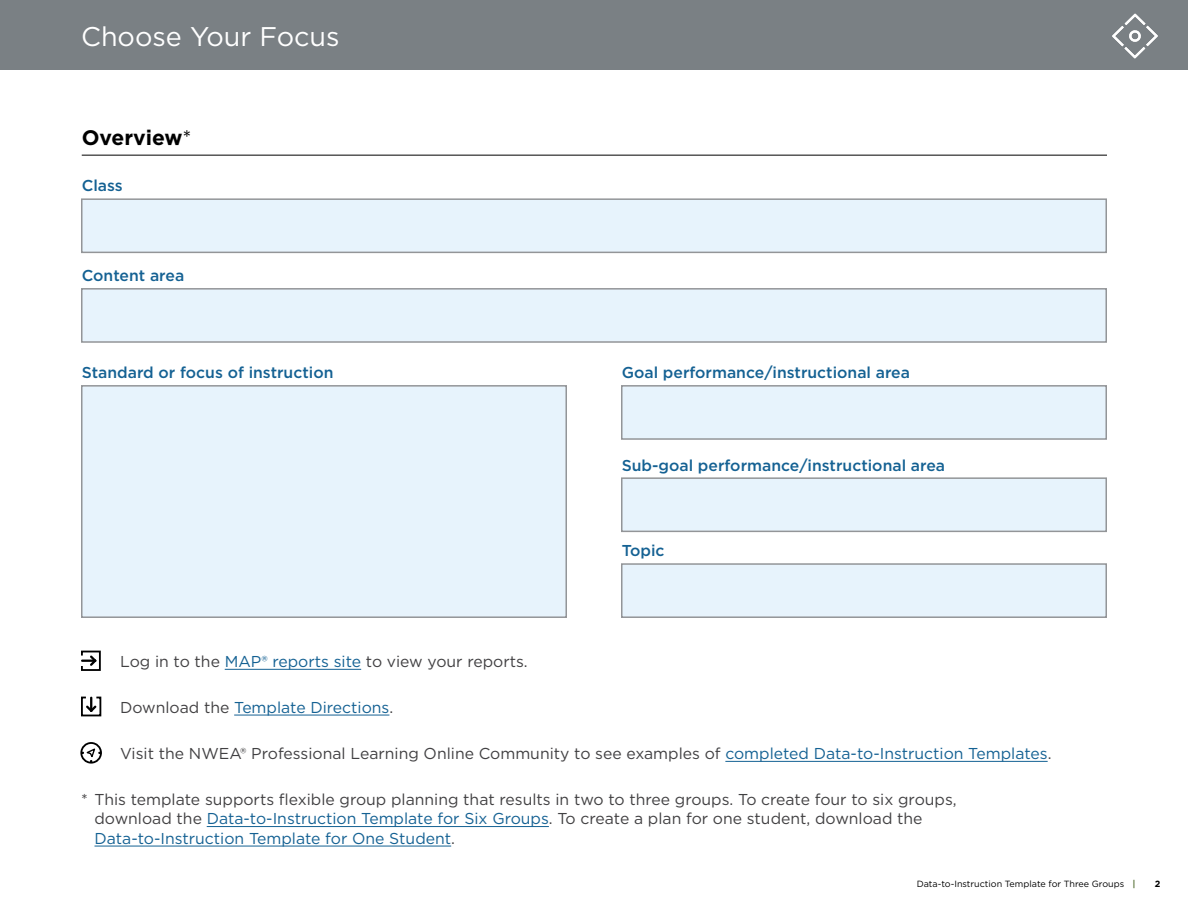
<style>
.page{position:relative;width:1188px;height:918px;background:#fff}
.page>*{position:absolute;margin:0;border:0;box-sizing:border-box;transform-origin:0 0}
.t1{font:27px "Gotham";color:#fff}
.t2{font:700 21px "Gotham";color:#000}
.t3{font:15.75px/19.5px "Gotham";color:#414042}
.t4{font:500 15.75px "Gotham";color:#146193}
.t5{font:15.75px "Gotham";color:#146193}
.t6{font:9px "Gotham";color:#000}
.t7{font:700 9px "Gotham";color:#000}
.s1{font-weight:400}
.s2{color:#146193}
.s3{color:#414042}
.s4{font-weight:700;color:#637b45}
</style>
<div class="page">
<div style="left:0;top:0;width:1188px;height:70px;background:#7a8084"></div>
<div style="left:81px;top:288px;width:1026px;height:55px;background:#e7f3fc;border:2px solid #939598"></div>
<div style="left:81px;top:198px;width:1026px;height:55px;background:#e7f3fc;border:2px solid #939598"></div>
<div style="left:621px;top:385px;width:486px;height:55px;background:#e7f3fc;border:2px solid #939598"></div>
<div style="left:621px;top:477px;width:486px;height:55px;background:#e7f3fc;border:2px solid #939598"></div>
<div style="left:621px;top:563px;width:486px;height:55px;background:#e7f3fc;border:2px solid #939598"></div>
<div style="left:81px;top:385px;width:486px;height:233px;background:#e7f3fc;border:2px solid #939598"></div>
<hr style="left:82px;top:155px;width:1025px;height:1px;background:#000">
<svg style="left:1112px;top:14px;width:46px;height:44px"></svg>
<hr style="left:234px;top:715px;width:155px;height:1px;background:#146193">
<svg style="left:81px;top:696px;width:21px;height:21px"></svg>
<hr style="left:207px;top:826px;width:342px;height:1px;background:#146193">
<hr style="left:94px;top:846px;width:357px;height:1px;background:#146193">
<hr style="left:725px;top:761px;width:323px;height:1px;background:#146193">
<div style="left:80px;top:742px;width:22px;height:22px;border:2px solid #000;border-radius:50%"></div>
<svg style="left:81px;top:747px;width:20px;height:16px"></svg>
<hr style="left:225px;top:669px;width:136px;height:1px;background:#146193">
<svg style="left:81px;top:650px;width:20px;height:21px"></svg>
<h1 class="t1" style="left:81px;top:19px;width:260px">Choose Your Focus</h1>
<h2 class="t2" style="left:82px;top:124px;width:111px">Overview<span class="s1">*</span></h2>
<p class="t4" style="left:82px;top:175px;width:43px">Class</p>
<p class="t4" style="left:82px;top:265px;width:104px">Content area</p>
<p class="t4" style="left:82px;top:362px;width:253px">Standard or focus of instruction</p>
<p class="t3" style="left:120px;top:651px;width:409px">Log in to the <span class="s2">MAP® reports site</span> to view your reports.</p>
<p class="t5" style="left:120px;top:697px;width:275px"><span class="s3">Download the</span> Template Directions<span class="s3">.</span></p>
<p class="t4" style="left:622px;top:362px;width:290px">Goal performance/instructional area</p>
<p class="t4" style="left:622px;top:455px;width:325px">Sub-goal performance/instructional area</p>
<p class="t4" style="left:622px;top:541px;width:44px">Topic</p>
<p class="t3" style="left:120px;top:743px;width:933px">Visit the NWEA® Professional Learning Online Community to see examples of <span class="s2">completed Data-to-Instruction Templates</span>.</p>
<p class="t3" style="left:94px;top:789px;width:864px;text-indent:-13px">* This template supports flexible group planning that results in two to three groups. To create four to six groups, download the <span class="s2">Data-to-Instruction Template for Six Groups</span>. To create a plan for one student, download the<br><span class="s2">Data-to-Instruction Template for One Student</span>.</p>
<p class="t6" style="left:917px;top:878px;width:220px">Data-to-Instruction Template for Three Groups <span class="s4">|</span></p>
<p class="t7" style="left:1155px;top:877px;width:7px">2</p>
</div>
